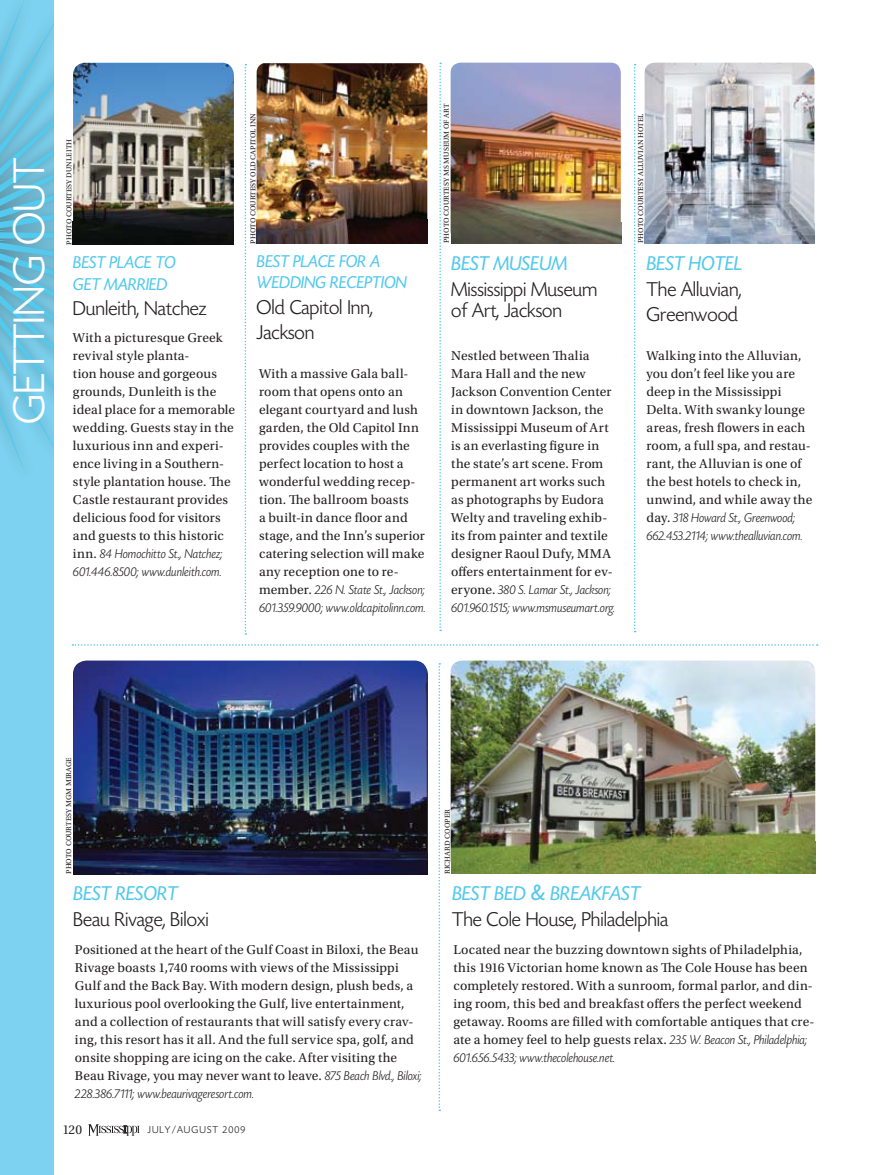
<style>
.page{position:relative;width:878px;height:1175px;background:#fff}
.page>*{position:absolute;margin:0;border:0;box-sizing:border-box;transform-origin:0 0}
.t1{font:300 46.5px "Today Sans HEFOP";color:#fff}
.t2{font:300 21px/25.5px "Today Sans HEFOP";color:#231f20}
.t3{font:italic 21px "Today Sans HEFOP";color:#52c9ed}
.t4{font:italic 18px "Today Sans HEFOP";color:#52c9ed}
.t5{font:16.5px "Utopia Headline";color:#231f20}
.t6{font:13.5px/18px "Utopia Std";letter-spacing:.015em;color:#231f20}
.t7{font:italic 300 13.5px/18px "Today Sans HEFOP";letter-spacing:.005em;color:#231f20}
.t8{font:300 10.5px "Today Sans HEFOP";letter-spacing:.1em;color:#231f20}
.t9{font:7.5px "Utopia Std Capt";letter-spacing:.01em;color:#231f20}
.s1{font-family:"Utopia Std";font-weight:400;font-style:normal}
.s2{font-family:"Today Sans HEFOP";font-weight:300;font-style:italic}
.s3{font-family:"Gill Sans";font-size:22.5px}
</style>
<div class="page">
<svg style="left:88px;top:1124px;width:52px;height:11px"></svg>
<div style="left:0;top:0;width:54px;height:1174px;background:#7cd2f0"></div>
<svg style="left:0;top:1px;width:54px;height:471px"></svg>
<img style="left:644px;top:63px;width:170px;height:161px">
<img style="left:73px;top:660px;width:355px;height:194px">
<svg style="left:72px;top:644px;width:745px;height:1px"></svg>
<svg style="left:438px;top:663px;width:2px;height:448px"></svg>
<img style="left:450px;top:63px;width:170px;height:171px">
<img style="left:256px;top:63px;width:171px;height:157px">
<svg style="left:439px;top:63px;width:2px;height:568px"></svg>
<svg style="left:634px;top:64px;width:1px;height:568px"></svg>
<svg style="left:244px;top:64px;width:2px;height:570px"></svg>
<img style="left:73px;top:63px;width:161px;height:158px">
<img style="left:450px;top:660px;width:365px;height:203px">
<img style="left:72px;top:221px;width:162px;height:24px">
<img style="left:256px;top:220px;width:171px;height:24px">
<img style="left:644px;top:224px;width:170px;height:19px">
<img style="left:451px;top:842px;width:364px;height:31px">
<img style="left:73px;top:854px;width:355px;height:20px">
<img style="left:451px;top:222px;width:170px;height:21px">
<h1 class="t1" style="left:5px;top:424px;width:268px;rotate:-90deg">GETTING OUT</h1>
<p class="t9" style="left:65px;top:245px;width:107px;rotate:-90deg">PHOTO COURTESY DUNLEITH</p>
<h3 class="t4" style="left:73px;top:253px;width:10px">BEST</h3>
<h3 class="t4" style="left:109px;top:253px;width:18px">PLACE</h3>
<h3 class="t4" style="left:155px;top:253px;width:11px">TO</h3>
<h3 class="t4" style="left:73px;top:274px;width:42px">GET MARRIED</h3>
<h2 class="t2" style="left:73px;top:296px;width:135px">Dunleith, Natchez</h2>
<p class="t6" style="left:73px;top:329px;width:164px">With a picturesque Greek revival style planta-<br>tion house and gorgeous grounds, Dunleith is the ideal place for a memorable wedding. Guests stay in the luxurious inn and experi&shy;ence living in a Southern&shy;style plantation house. The<br>Castle restaurant provides delicious food for visitors and guests to this historic</p>
<p class="t7" style="left:73px;top:545px;width:151px"><span class="s1">inn.</span> 84 Homochitto St., Natchez;<br>601.446.8500; www.dunleith.com.</p>
<p class="t9" style="left:249px;top:244px;width:132px;rotate:-90deg">PHOTOCOURTESYOLD CAPITOLINN</p>
<p class="t9" style="left:442px;top:243px;width:141px;rotate:-90deg">PHOTOCOURTESYMSMUSEUMOFART</p>
<p class="t9" style="left:636px;top:243px;width:131px;rotate:-90deg">PHOTOCOURTESYALLUVIANHOTEL</p>
<h3 class="t4" style="left:256px;top:252px;width:10px">BEST</h3>
<h3 class="t4" style="left:293px;top:252px;width:18px">PLACE</h3>
<h3 class="t4" style="left:339px;top:252px;width:42px">FOR A</h3>
<h3 class="t4" style="left:256px;top:273px;width:24px">WEDDI</h3>
<h3 class="t4" style="left:304px;top:273px;width:36px">NG RECE</h3>
<h3 class="t4" style="left:364px;top:273px;width:44px">PTION</h3>
<h2 class="t2" style="left:257px;top:295px;width:118px">Old Capitol Inn,<br>Jackson</h2>
<p class="t6" style="left:259px;top:365px;width:167px">With a massive Gala ball&shy;room that opens onto an elegant courtyard and lush garden, the Old Capitol Inn provides couples with the perfect location to host a wonderful wedding recep&shy;tion. The ballroom boasts<br>a built-in dance floor and stage, and the Inn’s superior catering selection will make any reception one to re-</p>
<p class="t7" style="left:259px;top:581px;width:168px"><span class="s1">member.</span> 226 N. State St., Jackson;<br>601.359.9000; www.oldcapitolinn.com.</p>
<h2 class="t3" style="left:451px;top:252px;width:56px">BEST MUSEUM</h2>
<h2 class="t2" style="left:451px;top:279px;width:148px;line-height:21px">Mississippi Museum of Art, Jackson</h2>
<p class="t6" style="left:451px;top:347px;width:163px">Nestled between Thalia<br>Mara Hall and the new<br>Jackson Convention Center in downtown Jackson, the<br>Mississippi Museum of Art is an everlasting figure in the state’s art scene. From permanent art works such as photographs by Eudora<br>Welty and traveling exhib&shy;its from painter and textile designer Raoul Dufy, MMA offers entertainment for ev-</p>
<p class="t7" style="left:451px;top:581px;width:165px"><span class="s1">eryone.</span> 380 S. Lamar St., Jackson;<br>601.960.1515; www.msmuseumart.org.</p>
<h2 class="t3" style="left:646px;top:252px;width:66px">BEST HOTEL</h2>
<h2 class="t2" style="left:646px;top:277px;width:96px">The Alluvian,<br>Greenwood</h2>
<p class="t6" style="left:646px;top:347px;width:167px">Walking into the Alluvian, you don’t feel like you are deep in the Mississippi<br>Delta. With swanky lounge areas, fresh flowers in each room, a full spa, and restau&shy;rant, the Alluvian is one of the best hotels to check in, unwind, and while away the</p>
<p class="t7" style="left:646px;top:509px;width:157px"><span class="s1">day.</span> 318 Howard St., Greenwood;<br>662.453.2114; www.thealluvian.com.</p>
<p class="t9" style="left:65px;top:873px;width:118px;rotate:-90deg">PHOTOCOURTESYMGMMIRAGE</p>
<h2 class="t3" style="left:73px;top:882px;width:54px">BEST RESORT</h2>
<h2 class="t2" style="left:73px;top:907px;width:137px">Beau Rivage, Biloxi</h2>
<p class="t6" style="left:75px;top:941px;width:348px">Positioned at the heart of the Gulf Coast in Biloxi, the Beau Rivage boasts 1,740 rooms with views of the Mississippi Gulf and the Back Bay. With modern design, plush beds, a luxurious pool overlooking the Gulf, live entertainment, and a collection of restaurants that will satisfy every crav&shy;ing, this resort has it all. And the full service spa, golf, and onsite shopping are icing on the cake. After visiting the Beau Rivage, you may never want to leave. <span class="s2">875 Beach Blvd., Biloxi;</span></p>
<p class="t7" style="left:75px;top:1085px;width:180px">228.386.7111; www.beaurivageresort.com.</p>
<p class="t5" style="left:63px;top:1121px;width:20px">120</p>
<p class="t8" style="left:147px;top:1124px;width:99px">JULY/AUGUST 2009</p>
<p class="t9" style="left:443px;top:874px;width:66px;rotate:-90deg">Richard Cooper</p>
<h2 class="t3" style="left:452px;top:882px;width:110px">BEST BED <span class="s3">&amp;</span> BREAK</h2>
<h2 class="t3" style="left:602px;top:882px;width:20px">FAST</h2>
<h2 class="t2" style="left:452px;top:907px;width:218px">The Cole House, Philadelphia</h2>
<p class="t6" style="left:453px;top:941px;width:362px">Located near the buzzing downtown sights of Philadelphia, this 1916 Victorian home known as The Cole House has been completely restored. With a sunroom, formal parlor, and din&shy;ing room, this bed and breakfast offers the perfect weekend getaway. Rooms are filled with comfortable antiques that cre&shy;ate a homey feel to help guests relax. <span class="s2">235 W. Beacon St., Philadelphia;</span></p>
<p class="t7" style="left:453px;top:1049px;width:163px">601.656.5433; www.thecolehouse.net.</p>
</div>
